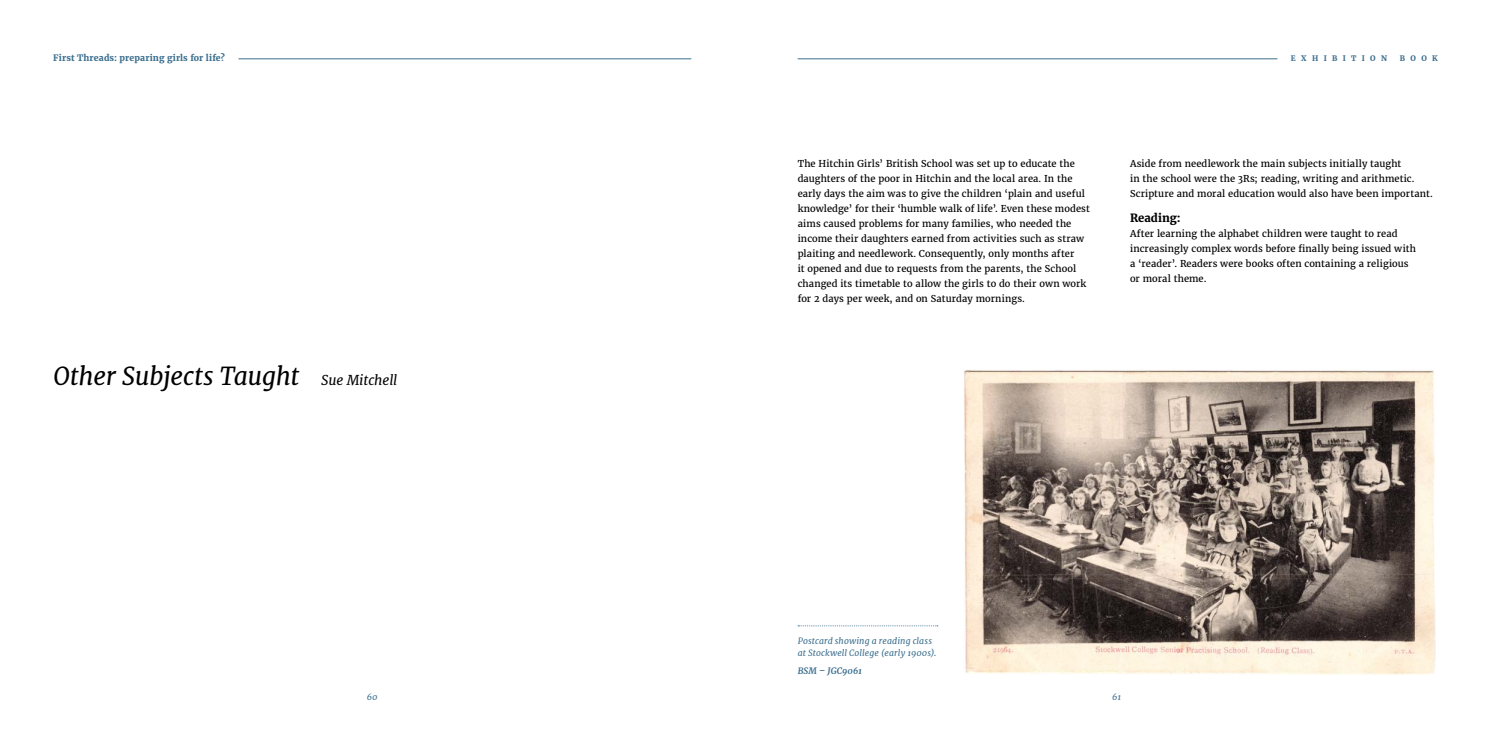
<style>
.page{position:relative;width:1489px;height:745px;background:#fff}
.page>*{position:absolute;margin:0;border:0;box-sizing:border-box;transform-origin:0 0}
.t1{font:italic 25px "Merriweather";letter-spacing:-.015em;color:#000}
.t2{font:700 11.25px "Merriweather";letter-spacing:.005em;color:#000}
.t3{font:9.38px/15px "Merriweather";letter-spacing:.01em;color:#000}
.t4{font:italic 8.75px/11.2px "Merriweather";letter-spacing:.01em;color:#3a6e8e}
.t5{font:700 8.75px "Merriweather";letter-spacing:.015em;color:#3a6e8e}
.t6{font:italic 700 8.75px "Merriweather";letter-spacing:.005em;color:#3a6e8e}
.t7{font:700 7.5px "Merriweather";letter-spacing:.715em;color:#3a6e8e}
.s1{font-size:13.75px}
</style>
<div class="page">
<hr style="left:238px;top:59px;width:453px;height:1px;background:#3a6e8e">
<hr style="left:797px;top:59px;width:480px;height:1px;background:#3a6e8e">
<svg style="left:798px;top:625px;width:139px;height:1px"></svg>
<img style="left:964px;top:369px;width:471px;height:304px">
<p class="t5" style="left:53px;top:52px;width:173px">First Threads: preparing girls for life?</p>
<h1 class="t1" style="left:53px;top:360px;width:345px">Other Subjects Taught <span class="s1">Sue Mitchell</span></h1>
<p class="t4" style="left:367px;top:691px;width:12px">60</p>
<p class="t7" style="left:1290px;top:53px;width:98px">EXHIBITION</p>
<p class="t7" style="left:1399px;top:53px;width:39px">BOOK</p>
<p class="t3" style="left:797px;top:156px;width:294px">The Hitchin Girls’ British School was set up to educate the daughters of the poor in Hitchin and the local area. In the early days the aim was to give the children ‘plain and useful knowledge’ for their ‘humble walk of life’. Even these modest aims caused problems for many families, who needed the income their daughters earned from activities such as straw plaiting and needlework. Consequently, only months after<br>it opened and due to requests from the parents, the School changed its timetable to allow the girls to do their own work for 2 days per week, and on Saturday mornings.</p>
<p class="t3" style="left:1129px;top:156px;width:304px">Aside from needlework the main subjects initially taught<br>in the school were the 3Rs; reading, writing and arithmetic.<br>Scripture and moral education would also have been important.</p>
<p class="t2" style="left:1129px;top:211px;width:52px">Reading:</p>
<p class="t3" style="left:1129px;top:226px;width:287px">After learning the alphabet children were taught to read increasingly complex words before finally being issued with a ‘reader’. Readers were books often containing a religious or moral theme.</p>
<p class="t4" style="left:797px;top:635px;width:140px">Postcard showing a reading class at Stockwell College (early 1900s).</p>
<p class="t6" style="left:797px;top:665px;width:66px">BSM – JGC9061</p>
<p class="t4" style="left:1112px;top:691px;width:11px">61</p>
</div>
